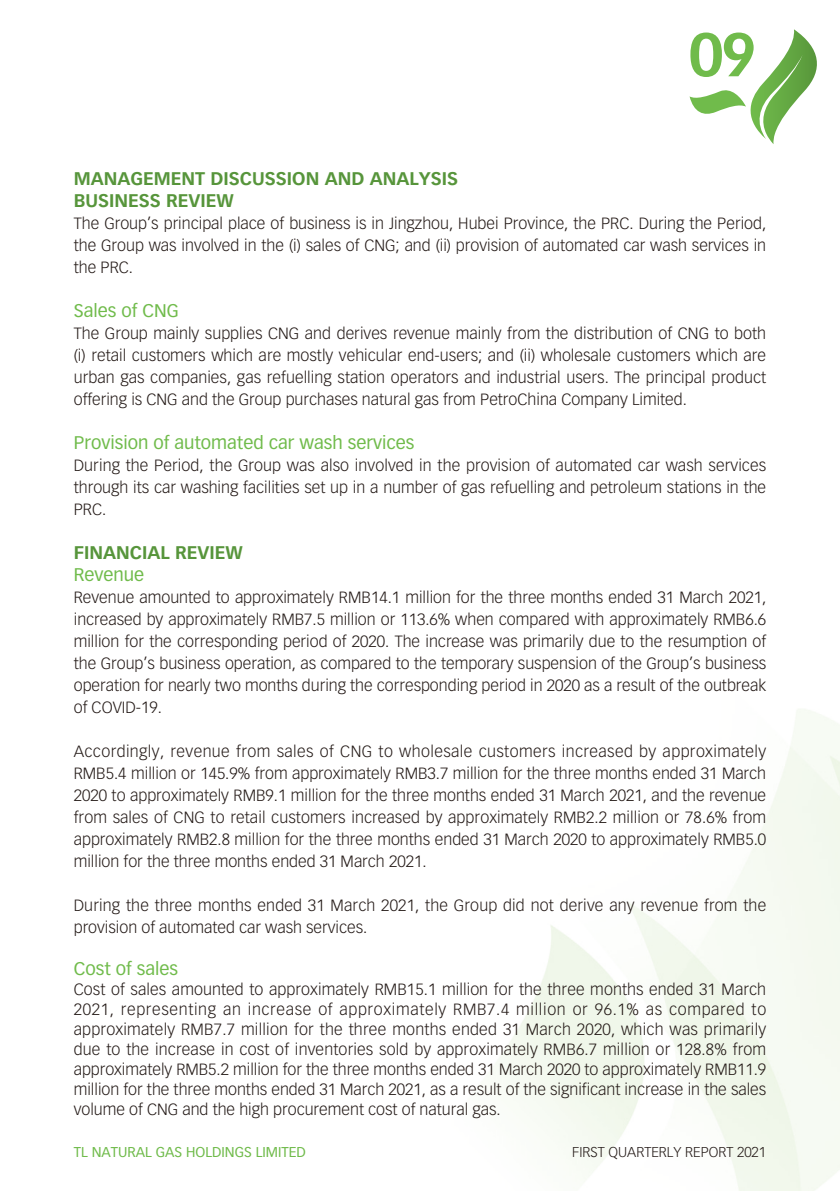
<style>
.page{position:relative;width:840px;height:1191px;background:#fff}
.page>*{position:absolute;margin:0;border:0;box-sizing:border-box;transform-origin:0 0}
.t1{font:700 60px "Vectora LT Std";color:#70bb4b}
.t2{font:18px "Vectora LT Std";color:#70bb4b}
.t3{font:700 18px/22px "Vectora LT Std";color:#57953b}
.t4{font:300 16px/22px "Vectora LT Std";color:#231916;text-align:justify}
.t5{font:14px "Vectora LT Std";color:#70bb4b}
.t6{font:300 14px "Vectora LT Std";color:#231916}
</style>
<div class="page">
<svg style="left:689px;top:29px;width:128px;height:115px"></svg>
<h1 class="t1" style="left:688px;top:26px;width:70px">09</h1>
<p class="t3" style="left:74px;top:169px;width:385px">MANAGEMENT DISCUSSION AND ANALYSIS<br>BUSINESS REVIEW</p>
<p class="t4" style="left:74px;top:213px;width:693px">The Group’s principal place of business is in Jingzhou, Hubei Province, the PRC. During the Period, the Group was involved in the (i) sales of CNG; and (ii) provision of automated car wash services in the PRC.</p>
<p class="t2" style="left:74px;top:302px;width:107px">Sales of CNG</p>
<p class="t4" style="left:74px;top:323px;width:693px">The Group mainly supplies CNG and derives revenue mainly from the distribution of CNG to both (i) retail customers which are mostly vehicular end-users; and (ii) wholesale customers which are urban gas companies, gas refuelling station operators and industrial users. The principal product offering is CNG and the Group purchases natural gas from PetroChina Company Limited.</p>
<p class="t2" style="left:74px;top:434px;width:342px">Provision of automated car wash services</p>
<p class="t4" style="left:74px;top:455px;width:693px">During the Period, the Group was also involved in the provision of automated car wash services through its car washing facilities set up in a number of gas refuelling and petroleum stations in the PRC.</p>
<p class="t3" style="left:74px;top:543px;width:170px">FINANCIAL REVIEW</p>
<p class="t2" style="left:74px;top:566px;width:72px">Revenue</p>
<p class="t4" style="left:74px;top:587px;width:693px">Revenue amounted to approximately RMB14.1 million for the three months ended 31 March 2021, increased by approximately RMB7.5 million or 113.6% when compared with approximately RMB6.6 million for the corresponding period of 2020. The increase was primarily due to the resumption of the Group’s business operation, as compared to the temporary suspension of the Group’s business operation for nearly two months during the corresponding period in 2020 as a result of the outbreak of COVID-19.</p>
<p class="t4" style="left:74px;top:741px;width:693px">Accordingly, revenue from sales of CNG to wholesale customers increased by approximately RMB5.4 million or 145.9% from approximately RMB3.7 million for the three months ended 31 March 2020 to approximately RMB9.1 million for the three months ended 31 March 2021, and the revenue from sales of CNG to retail customers increased by approximately RMB2.2 million or 78.6% from approximately RMB2.8 million for the three months ended 31 March 2020 to approximately RMB5.0 million for the three months ended 31 March 2021.</p>
<p class="t4" style="left:74px;top:895px;width:693px">During the three months ended 31 March 2021, the Group did not derive any revenue from the provision of automated car wash services.</p>
<p class="t2" style="left:74px;top:960px;width:106px">Cost of sales</p>
<p class="t4" style="left:74px;top:980px;width:693px;line-height:20px">Cost of sales amounted to approximately RMB15.1 million for the three months ended 31 March 2021, representing an increase of approximately RMB7.4 million or 96.1% as compared to approximately RMB7.7 million for the three months ended 31 March 2020, which was primarily due to the increase in cost of inventories sold by approximately RMB6.7 million or 128.8% from approximately RMB5.2 million for the three months ended 31 March 2020 to approximately RMB11.9 million for the three months ended 31 March 2021, as a result of the significant increase in the sales volume of CNG and the high procurement cost of natural gas.</p>
<p class="t5" style="left:74px;top:1145px;width:233px">TL NATURAL GAS HOLDINGS LIMITED</p>
<p class="t6" style="left:572px;top:1145px;width:195px">FIRST QUARTERLY REPORT 2021</p>
</div>
